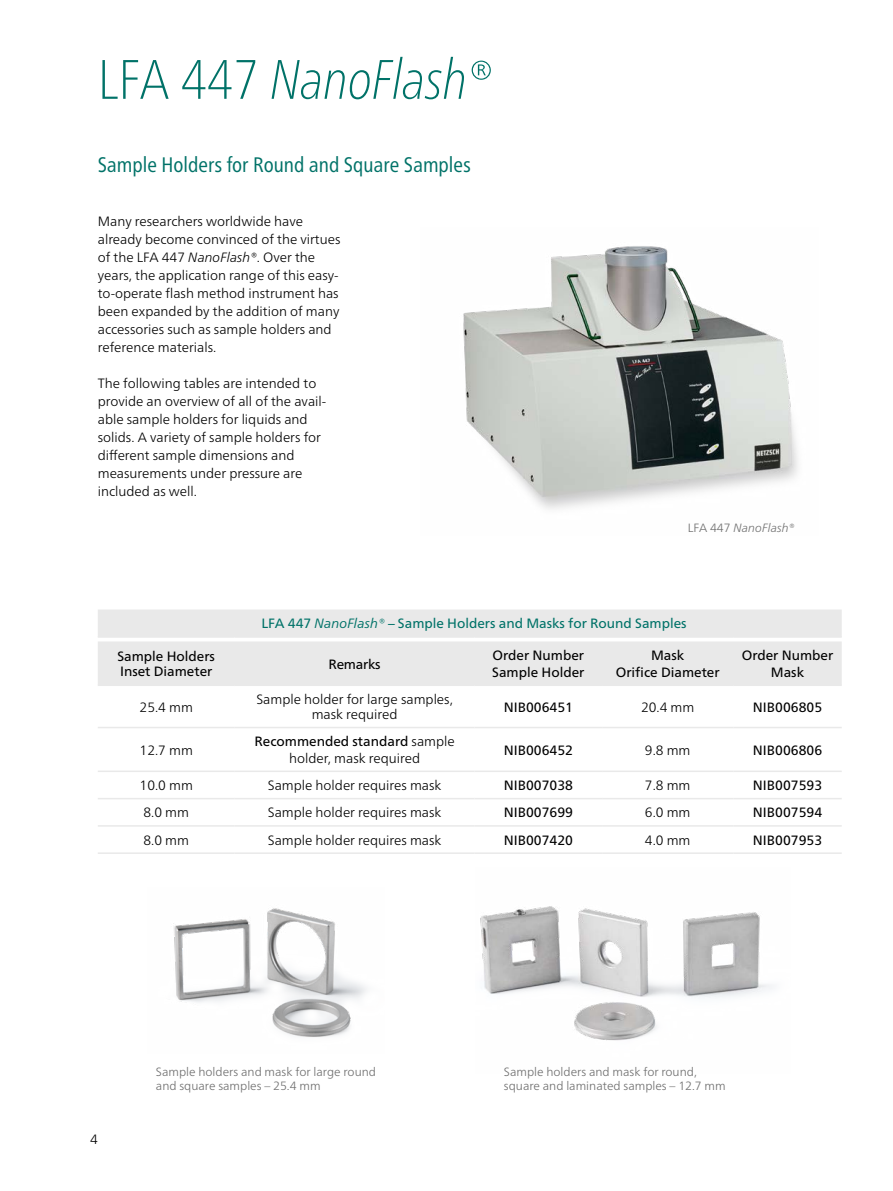
<style>
.page{position:relative;width:893px;height:1191px;background:#fff}
.page>*{position:absolute;margin:0;border:0;box-sizing:border-box;transform-origin:0 0}
.Headline_Titel_n{font:italic 100 condensed 55.5px "Frutiger Neue LTW1 G";color:#007268}
.Subhead_1_grün_n{font:condensed 21px "Frutiger Neue LTW1 G";color:#007268}
.Fließtext_en_n{font:300 13.5px/18px "Frutiger Neue LTW1 G";color:#000}
.Tabellenkörper_n{font:13.5px "Frutiger Neue LTW1 G";color:#000}
.Tabellenkörper_n-2{font:300 13.5px "Frutiger Neue LTW1 G";color:#000}
.Tabellenkopf_n{font:13.5px "Frutiger Neue LTW1 G";color:#007268}
.Tabellenkörper_n-3{font:13.5px "Frutiger Neue LTW1 G";letter-spacing:-.02em;color:#000}
.Bildunterschrift_n{font:300 12px/14.4px "Frutiger Neue LTW1 G";color:#6e6e6e}
.Bildunterschrift_n-2{font:italic 300 12px "Frutiger Neue LTW1 G";color:#6e6e6e}
.s1{font-style:normal}
.s2{font-style:italic}
.s3{font-weight:300}
</style>
<div class="page">
<img style="left:463px;top:246px;width:335px;height:263px">
<img style="left:173px;top:908px;width:194px;height:129px">
<img style="left:480px;top:906px;width:292px;height:135px">
<div style="left:98px;top:609px;width:744px;height:75px;background:#e9e9e9"></div>
<hr style="left:98px;top:727px;width:137px;height:1px;background:#e9e9e9">
<hr style="left:235px;top:727px;width:240px;height:1px;background:#e9e9e9">
<hr style="left:475px;top:727px;width:127px;height:1px;background:#e9e9e9">
<hr style="left:602px;top:727px;width:131px;height:1px;background:#e9e9e9">
<hr style="left:733px;top:727px;width:109px;height:1px;background:#e9e9e9">
<hr style="left:98px;top:770px;width:137px;height:2px;background:#e9e9e9">
<hr style="left:235px;top:770px;width:240px;height:2px;background:#e9e9e9">
<hr style="left:475px;top:770px;width:127px;height:2px;background:#e9e9e9">
<hr style="left:602px;top:770px;width:131px;height:2px;background:#e9e9e9">
<hr style="left:733px;top:770px;width:109px;height:2px;background:#e9e9e9">
<hr style="left:98px;top:798px;width:137px;height:1px;background:#e9e9e9">
<hr style="left:235px;top:798px;width:240px;height:1px;background:#e9e9e9">
<hr style="left:475px;top:798px;width:127px;height:1px;background:#e9e9e9">
<hr style="left:602px;top:798px;width:131px;height:1px;background:#e9e9e9">
<hr style="left:733px;top:798px;width:109px;height:1px;background:#e9e9e9">
<hr style="left:98px;top:825px;width:137px;height:1px;background:#e9e9e9">
<hr style="left:235px;top:825px;width:240px;height:1px;background:#e9e9e9">
<hr style="left:475px;top:825px;width:127px;height:1px;background:#e9e9e9">
<hr style="left:602px;top:825px;width:131px;height:1px;background:#e9e9e9">
<hr style="left:733px;top:825px;width:109px;height:1px;background:#e9e9e9">
<hr style="left:98px;top:852px;width:137px;height:2px;background:#e9e9e9">
<hr style="left:235px;top:852px;width:240px;height:2px;background:#e9e9e9">
<hr style="left:475px;top:852px;width:127px;height:2px;background:#e9e9e9">
<hr style="left:602px;top:852px;width:131px;height:2px;background:#e9e9e9">
<hr style="left:733px;top:852px;width:109px;height:2px;background:#e9e9e9">
<hr style="left:98px;top:636px;width:137px;height:1px;background:#e9e9e9">
<hr style="left:235px;top:636px;width:240px;height:1px;background:#e9e9e9">
<hr style="left:475px;top:636px;width:127px;height:1px;background:#e9e9e9">
<hr style="left:602px;top:636px;width:131px;height:1px;background:#e9e9e9">
<hr style="left:733px;top:636px;width:109px;height:1px;background:#e9e9e9">
<hr style="left:98px;top:684px;width:137px;height:2px;background:#e9e9e9">
<hr style="left:235px;top:684px;width:240px;height:2px;background:#e9e9e9">
<hr style="left:475px;top:684px;width:127px;height:2px;background:#e9e9e9">
<hr style="left:602px;top:684px;width:131px;height:2px;background:#e9e9e9">
<hr style="left:733px;top:684px;width:109px;height:2px;background:#e9e9e9">
<p class="Headline_Titel_n" style="left:98px;top:39px;width:399px"><span class="s1">LFA 447</span> NanoFlash<span class="s1">®</span></p>
<p class="Subhead_1_grün_n" style="left:98px;top:149px;width:375px">Sample Holders for Round and Square Samples</p>
<p class="Fließtext_en_n" style="left:98px;top:212px;width:244px">Many researchers worldwide have already become convinced of the virtues of the LFA 447 <span class="s2">NanoFlash®</span>. Over the years, the application range of this easy-</p>
<p class="Fließtext_en_n" style="left:98px;top:284px;width:243px">to-operate flash method instrument has been expanded by the addition of many accessories such as sample holders and reference materials.</p>
<p class="Fließtext_en_n" style="left:98px;top:374px;width:230px">The following tables are intended to provide an overview of all of the avail-</p>
<p class="Fließtext_en_n" style="left:98px;top:410px;width:225px">able sample holders for liquids and solids. A variety of sample holders for different sample dimensions and measurements under pressure are included as well.</p>
<p class="Bildunterschrift_n-2" style="left:688px;top:521px;width:108px"><span class="s1">LFA 447</span> NanoFlash®</p>
<p class="Tabellenkörper_n" style="left:117px;top:648px;width:99px">Sample Holders</p>
<p class="Tabellenkörper_n" style="left:120px;top:663px;width:94px">Inset Diameter</p>
<p class="Tabellenkopf_n" style="left:261px;top:616px;width:427px">LFA 447 <span class="s2">NanoFlash®</span> – Sample Holders and Masks for Round Samples</p>
<p class="Tabellenkörper_n-3" style="left:329px;top:656px;width:54px">Remarks</p>
<p class="Tabellenkörper_n" style="left:492px;top:647px;width:93px">Order Number</p>
<p class="Tabellenkörper_n" style="left:492px;top:664px;width:94px">Sample Holder</p>
<p class="Tabellenkörper_n" style="left:651px;top:647px;width:35px">Mask</p>
<p class="Tabellenkörper_n" style="left:616px;top:664px;width:105px">Orifice Diameter</p>
<p class="Tabellenkörper_n" style="left:742px;top:647px;width:93px">Order Number</p>
<p class="Tabellenkörper_n" style="left:771px;top:664px;width:35px">Mask</p>
<p class="Tabellenkörper_n-2" style="left:140px;top:698px;width:55px">25.4 mm</p>
<p class="Tabellenkörper_n-2" style="left:256px;top:691px;width:198px">Sample holder for large samples,</p>
<p class="Tabellenkörper_n-2" style="left:312px;top:706px;width:87px">mask required</p>
<p class="Tabellenkörper_n-2" style="left:140px;top:741px;width:55px">12.7 mm</p>
<p class="Tabellenkörper_n" style="left:254px;top:733px;width:202px">Recommended standard <span class="s3">sample</span></p>
<p class="Tabellenkörper_n-2" style="left:289px;top:750px;width:132px">holder, mask required</p>
<p class="Tabellenkörper_n" style="left:504px;top:699px;width:71px">NIB006451</p>
<p class="Tabellenkörper_n-2" style="left:641px;top:698px;width:55px">20.4 mm</p>
<p class="Tabellenkörper_n" style="left:753px;top:699px;width:71px">NIB006805</p>
<p class="Tabellenkörper_n" style="left:504px;top:742px;width:71px">NIB006452</p>
<p class="Tabellenkörper_n-2" style="left:645px;top:741px;width:47px">9.8 mm</p>
<p class="Tabellenkörper_n" style="left:753px;top:742px;width:71px">NIB006806</p>
<p class="Tabellenkörper_n-2" style="left:140px;top:777px;width:55px">10.0 mm</p>
<p class="Tabellenkörper_n-2" style="left:268px;top:777px;width:175px">Sample holder requires mask</p>
<p class="Tabellenkörper_n" style="left:504px;top:777px;width:71px">NIB007038</p>
<p class="Tabellenkörper_n-2" style="left:645px;top:777px;width:47px">7.8 mm</p>
<p class="Tabellenkörper_n" style="left:753px;top:777px;width:71px">NIB007593</p>
<p class="Tabellenkörper_n-2" style="left:143px;top:804px;width:47px">8.0 mm</p>
<p class="Tabellenkörper_n-2" style="left:268px;top:804px;width:175px">Sample holder requires mask</p>
<p class="Tabellenkörper_n" style="left:504px;top:804px;width:71px">NIB007699</p>
<p class="Tabellenkörper_n-2" style="left:645px;top:804px;width:47px">6.0 mm</p>
<p class="Tabellenkörper_n" style="left:753px;top:804px;width:71px">NIB007594</p>
<p class="Tabellenkörper_n-2" style="left:143px;top:831px;width:47px">8.0 mm</p>
<p class="Tabellenkörper_n-2" style="left:268px;top:831px;width:175px">Sample holder requires mask</p>
<p class="Tabellenkörper_n" style="left:504px;top:832px;width:71px">NIB007420</p>
<p class="Tabellenkörper_n-2" style="left:645px;top:831px;width:47px">4.0 mm</p>
<p class="Tabellenkörper_n" style="left:753px;top:832px;width:71px">NIB007953</p>
<p class="Fließtext_en_n" style="left:90px;top:1130px;width:9px">4</p>
<p class="Bildunterschrift_n" style="left:156px;top:1064px;width:222px">Sample holders and mask for large round and square samples – 25.4 mm</p>
<p class="Bildunterschrift_n" style="left:504px;top:1064px;width:223px">Sample holders and mask for round, square and laminated samples – 12.7 mm</p>
</div>
